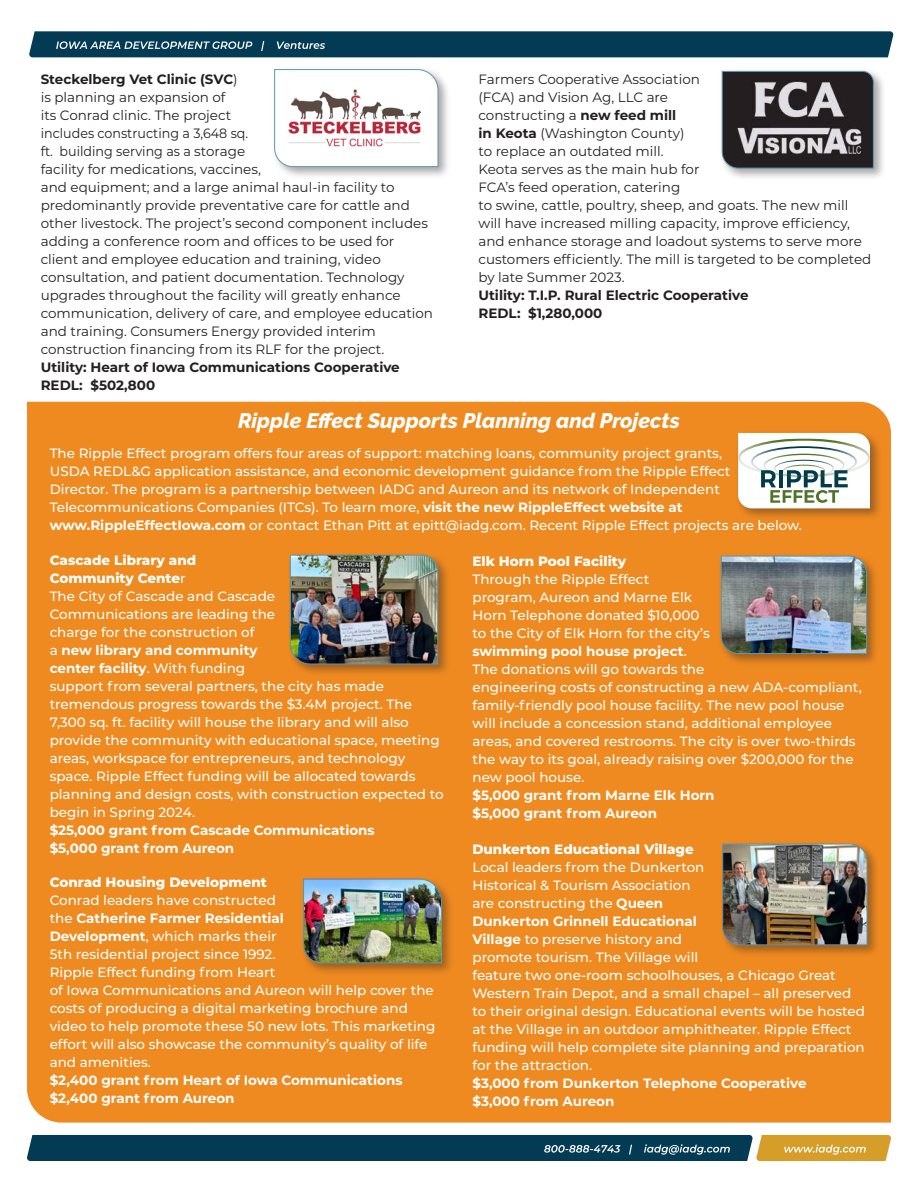
<style>
.page{position:relative;width:918px;height:1188px;background:#fff}
.page>*{position:absolute;margin:0;border:0;box-sizing:border-box;transform-origin:0 0}
.Body{font:italic 800 21px "Raleway";color:#fff}
.Body-2{font:500 13.5px/18px "Montserrat";color:#fff}
.Body-3{font:13.5px/18px "Montserrat";color:#231f20}
.Body-4{font:700 13.5px "Montserrat";color:#fff}
.Body-5{font:700 13.5px "Montserrat";color:#231f20}
.Body-6{font:800 13.5px/18px "Montserrat";color:#fff}
.s1{font-weight:700}
.s2{font-weight:500}
</style>
<div class="page">
<svg style="left:27px;top:1135px;width:864px;height:26px;background:#2c5256"></svg>
<svg style="left:29px;top:31px;width:865px;height:26px;background:#0f445d"></svg>
<div style="left:27px;top:402px;width:864px;height:721px;background:#ef8a20"></div>
<div style="left:719px;top:841px;width:161px;height:117px;background:#231f20;opacity:.4"></div>
<img style="left:722px;top:843px;width:146px;height:103px">
<div style="left:718px;top:553px;width:161px;height:114px;background:#231f20;opacity:.4"></div>
<img style="left:721px;top:555px;width:146px;height:99px">
<div style="left:300px;top:875px;width:155px;height:101px;background:#231f20;opacity:.4"></div>
<img style="left:303px;top:878px;width:139px;height:86px">
<div style="left:287px;top:552px;width:164px;height:125px;background:#231f20;opacity:.4"></div>
<img style="left:290px;top:554px;width:149px;height:111px">
<div style="left:719px;top:68px;width:167px;height:113px;background:#231f20;opacity:.4"></div>
<svg style="left:721px;top:71px;width:153px;height:98px;background:#545154"></svg>
<div style="left:271px;top:66px;width:180px;height:114px;background:#231f20;opacity:.4"></div>
<svg style="left:274px;top:69px;width:165px;height:98px"></svg>
<div style="left:735px;top:430px;width:147px;height:91px;background:#231f20;opacity:.4"></div>
<svg style="left:738px;top:433px;width:132px;height:75px"></svg>
<div style="left:738px;top:438px;width:132px;height:39px;border:2px solid #50752a;border-radius:50%"></div>
<div style="left:751px;top:446px;width:106px;height:31px;border:2px solid #003b4d;border-radius:50%"></div>
<div style="left:764px;top:454px;width:80px;height:23px;border:1px solid #50752a;border-radius:50%"></div>
<div style="left:774px;top:460px;width:60px;height:17px;border:1px solid #003b4d;border-radius:50%"></div>
<div style="left:783px;top:465px;width:42px;height:12px;border:1px solid #50752a;border-radius:50%"></div>
<p class="Body-3" style="left:41px;top:70px;width:394px"><span class="s1">Steckelberg Vet Clinic (SVC</span>)<br>is planning an expansion of<br>its Conrad clinic. The project<br>includes constructing a 3,648 sq.<br>ft. building serving as a storage<br>facility for medications, vaccines,<br>and equipment; and a large animal haul-in facility to predominantly provide preventative care for cattle and other livestock. The project’s second component includes adding a conference room and offices to be used for client and employee education and training, video consultation, and patient documentation. Technology upgrades throughout the facility will greatly enhance communication, delivery of care, and employee education and training. Consumers Energy provided interim construction financing from its RLF for the project.</p>
<p class="Body-5" style="left:41px;top:358px;width:361px">Utility: Heart of Iowa Communications Cooperative</p>
<p class="Body-5" style="left:41px;top:376px;width:116px">REDL: $502,800</p>
<p class="Body-3" style="left:478px;top:70px;width:394px">Farmers Cooperative Association<br>(FCA) and Vision Ag, LLC are<br>constructing a <span class="s1">new feed mill<br>in Keota</span> (Washington County)<br>to replace an outdated mill.<br>Keota serves as the main hub for<br>FCA’s feed operation, catering<br>to swine, cattle, poultry, sheep, and goats. The new mill will have increased milling capacity, improve efficiency, and enhance storage and loadout systems to serve more customers efficiently. The mill is targeted to be completed by late Summer 2023.</p>
<p class="Body-5" style="left:478px;top:285px;width:272px">Utility: T.I.P. Rural Electric Cooperative</p>
<p class="Body-5" style="left:478px;top:303px;width:125px">REDL: $1,280,000</p>
<p class="Body" style="left:238px;top:409px;width:443px">Ripple Effect Supports Planning and Projects</p>
<p class="Body-2" style="left:50px;top:444px;width:754px">The Ripple Effect program offers four areas of support: matching loans, community project grants,<br>USDA REDL&amp;G application assistance, and economic development guidance from the Ripple Effect<br>Director. The program is a partnership between IADG and Aureon and its network of Independent Telecommunications Companies (ITCs). To learn more, <span class="s1">visit the new RippleEffect website at www.RippleEffectIowa.com</span> or contact Ethan Pitt at epitt@iadg.com. Recent Ripple Effect projects are below.</p>
<p class="Body-6" style="left:50px;top:550px;width:148px">Cascade Library and<br>Community Cente<span class="s2">r</span></p>
<p class="Body-2" style="left:50px;top:587px;width:396px">The City of Cascade and Cascade<br>Communications are leading the<br>charge for the construction of<br>a <span class="s1">new library and community<br>center facility</span>. With funding<br>support from several partners, the city has made tremendous progress towards the $3.4M project. The 7,300 sq. ft. facility will house the library and will also provide the community with educational space, meeting areas, workspace for entrepreneurs, and technology space. Ripple Effect funding will be allocated towards planning and design costs, with construction expected to begin in Spring 2024.</p>
<p class="Body-4" style="left:50px;top:820px;width:327px">$25,000 grant from Cascade Communications</p>
<p class="Body-4" style="left:50px;top:838px;width:186px">$5,000 grant from Aureon</p>
<p class="Body-6" style="left:50px;top:873px;width:219px">Conrad Housing Development</p>
<p class="Body-2" style="left:50px;top:891px;width:387px">Conrad leaders have constructed<br>the <span class="s1">Catherine Farmer Residential<br>Development</span>, which marks their<br>5th residential project since 1992.<br>Ripple Effect funding from Heart<br>of Iowa Communications and Aureon will help cover the costs of producing a digital marketing brochure and video to help promote these 50 new lots. This marketing effort will also showcase the community’s quality of life and amenities.</p>
<p class="Body-4" style="left:50px;top:1071px;width:354px">$2,400 grant from Heart of Iowa Communications</p>
<p class="Body-4" style="left:50px;top:1089px;width:186px">$2,400 grant from Aureon</p>
<p class="Body-6" style="left:472px;top:552px;width:155px">Elk Horn Pool Facility</p>
<p class="Body-2" style="left:472px;top:570px;width:391px">Through the Ripple Effect<br>program, Aureon and Marne Elk<br>Horn Telephone donated $10,000<br>to the City of Elk Horn for the city’s<br><span class="s1">swimming pool house project</span>.<br>The donations will go towards the<br>engineering costs of constructing a new ADA-compliant, family-friendly pool house facility. The new pool house will include a concession stand, additional employee areas, and covered restrooms. The city is over two-thirds the way to its goal, already raising over $200,000 for the new pool house.</p>
<p class="Body-4" style="left:472px;top:786px;width:244px">$5,000 grant from Marne Elk Horn</p>
<p class="Body-4" style="left:472px;top:804px;width:186px">$5,000 grant from Aureon</p>
<p class="Body-6" style="left:472px;top:840px;width:223px">Dunkerton Educational Village</p>
<p class="Body-2" style="left:472px;top:858px;width:394px">Local leaders from the Dunkerton<br>Historical &amp; Tourism Association<br>are constructing the <span class="s1">Queen<br>Dunkerton Grinnell Educational<br>Village</span> to preserve history and<br>promote tourism. The Village will<br>feature two one-room schoolhouses, a Chicago Great Western Train Depot, and a small chapel – all preserved to their original design. Educational events will be hosted at the Village in an outdoor amphitheater. Ripple Effect funding will help complete site planning and preparation for the attraction.</p>
<p class="Body-4" style="left:472px;top:1074px;width:336px">$3,000 from Dunkerton Telephone Cooperative</p>
<p class="Body-4" style="left:472px;top:1092px;width:143px">$3,000 from Aureon</p>
</div>
